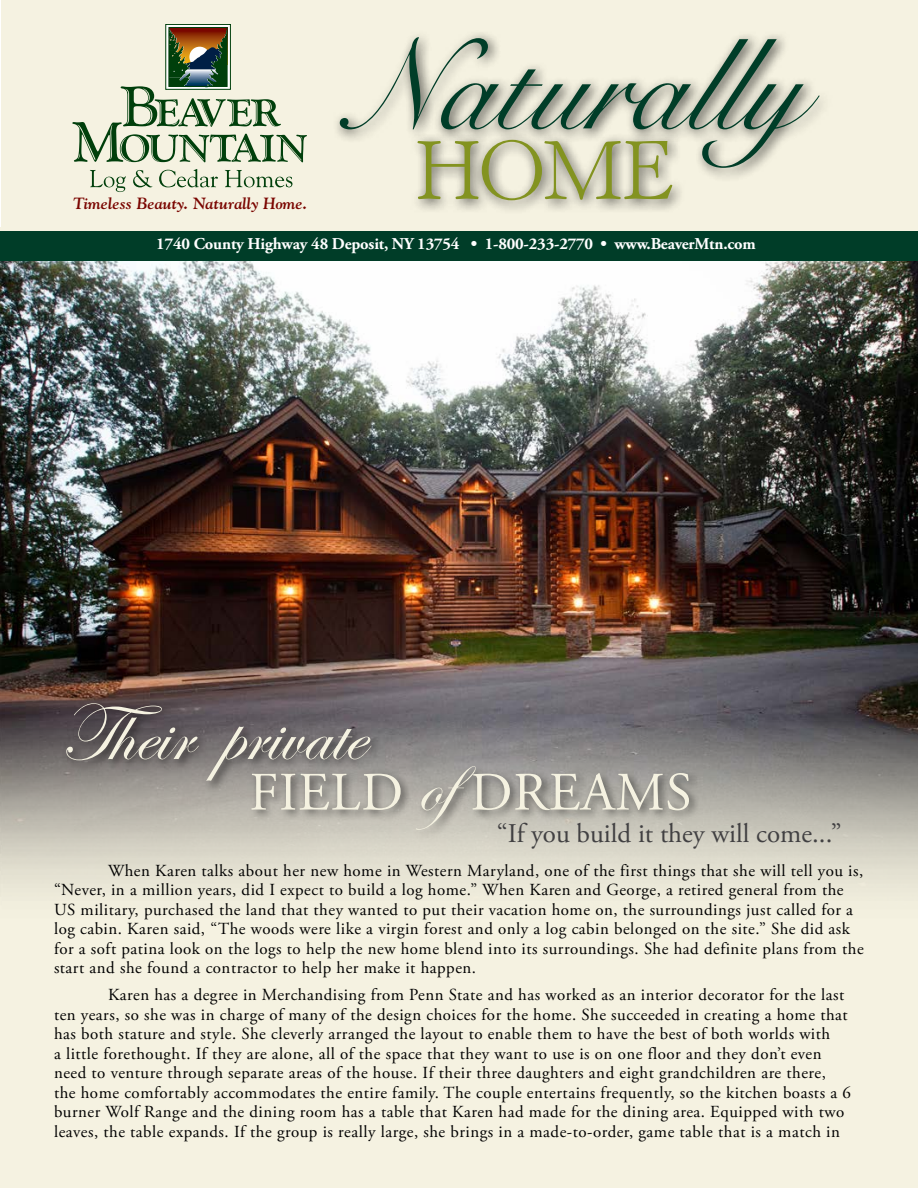
<style>
.page{position:relative;width:918px;height:1188px;background:#fff}
.page>*{position:absolute;margin:0;border:0;box-sizing:border-box;transform-origin:0 0}
.t1{font:82.5px "Edwardian Script ITC";color:#f5f2e1}
.t2{font:54px "Adobe Garamond Pro";letter-spacing:.015em;color:#f5f2e1}
.t3{font:27px "Adobe Garamond Pro";color:#414042}
.t4{font:16.8px/19.5px "Adobe Garamond Pro";letter-spacing:.03em;color:#000}
.t5{font:700 16.5px "Adobe Garamond Pro";letter-spacing:-.01em;color:#fff}
.t6{font:italic 700 16.2px "Goudy";color:#7a0500}
.s1{font-family:"Edwardian Script ITC";font-size:82.5px}
</style>
<div class="page">
<div style="left:2px;top:0;width:916px;height:237px;background:#f5f2e1"></div>
<div style="left:0;top:228px;width:918px;height:960px;background:#f5f2e1"></div>
<img style="left:0;top:260px;width:918px;height:633px">
<div style="left:410px;top:131px;width:276px;height:84px;background:#000;opacity:.75"></div>
<svg style="left:340px;top:37px;width:480px;height:163px"></svg>
<div style="left:248px;top:762px;width:453px;height:80px;background:#000;opacity:.54"></div>
<div style="left:62px;top:698px;width:321px;height:94px;background:#000;opacity:.62"></div>
<div style="left:0;top:231px;width:918px;height:29px;background:#003d28"></div>
<svg style="left:90px;top:170px;width:36px;height:22px"></svg>
<svg style="left:133px;top:170px;width:19px;height:17px"></svg>
<svg style="left:159px;top:169px;width:59px;height:18px"></svg>
<svg style="left:225px;top:170px;width:67px;height:17px"></svg>
<div style="left:165px;top:24px;width:66px;height:66px;background:#fff;border:1px solid #003f0b"></div>
<svg style="left:72px;top:29px;width:235px;height:133px"></svg>
<div style="left:169px;top:27px;width:59px;height:60px;border:1px solid #003f0b"></div>
<p class="t6" style="left:73px;top:194px;width:236px">Timeless Beauty. Naturally Home.</p>
<p class="t5" style="left:156px;top:234px;width:601px">1740 County Highway 48 Deposit, NY 13754 • 1-800-233-2770 • www.BeaverMtn.com</p>
<h1 class="t1" style="left:60px;top:688px;width:306px">Their private</h1>
<h2 class="t2" style="left:249px;top:760px;width:444px">FIELD <span class="s1">of</span>DREAMS</h2>
<h3 class="t3" style="left:497px;top:817px;width:346px">“If you build it they will come...”</h3>
<p class="t4" style="left:54px;top:861px;width:811px;text-indent:54px">When Karen talks about her new home in Western Maryland, one of the first things that she will tell you is, “Never, in a million years, did I expect to build a log home.” When Karen and George, a retired general from the US military, purchased the land that they wanted to put their vacation home on, the surroundings just called for a log cabin. Karen said, “The woods were like a virgin forest and only a log cabin belonged on the site.” She did ask for a soft patina look on the logs to help the new home blend into its surroundings. She had definite plans from the start and she found a contractor to help her make it happen.</p>
<p class="t4" style="left:54px;top:986px;width:798px;text-indent:54px">Karen has a degree in Merchandising from Penn State and has worked as an interior decorator for the last ten years, so she was in charge of many of the design choices for the home. She succeeded in creating a home that has both stature and style. She cleverly arranged the layout to enable them to have the best of both worlds with<br>a little forethought. If they are alone, all of the space that they want to use is on one floor and they don’t even need to venture through separate areas of the house. If their three daughters and eight grandchildren are there, the home comfortably accommodates the entire family. The couple entertains frequently, so the kitchen boasts a 6 burner Wolf Range and the dining room has a table that Karen had made for the dining area. Equipped with two leaves, the table expands. If the group is really large, she brings in a made-to-order, game table that is a match in</p>
</div>
